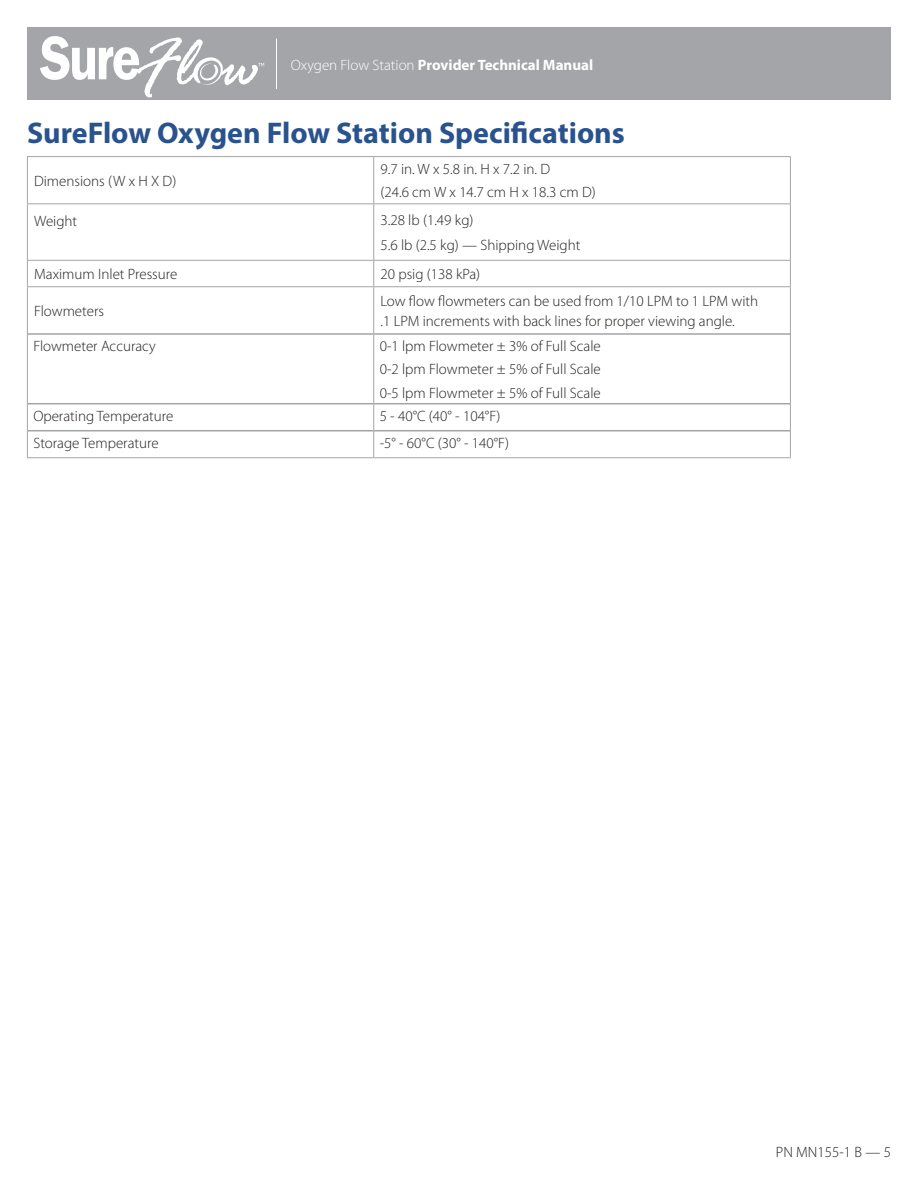
<style>
.page{position:relative;width:918px;height:1188px;background:#fff}
.page>*{position:absolute;margin:0;border:0;box-sizing:border-box;transform-origin:0 0}
.t1{font:700 30px "Myriad Pro";color:#29528e}
.t2{font:300 15px/23.2px "Myriad Pro";color:#231f20}
.t3{font:700 15px "Myriad Pro";color:#fff}
.s1{font-weight:300}
</style>
<div class="page">
<div style="left:27px;top:28px;width:864px;height:72px;background:#a4a5a9"></div>
<hr style="left:276px;top:39px;width:1px;height:50px;background:#fff">
<svg style="left:40px;top:36px;width:224px;height:61px"></svg>
<hr style="left:27px;top:203px;width:347px;height:1px;background:#a4a5a9">
<hr style="left:374px;top:203px;width:417px;height:1px;background:#a4a5a9">
<hr style="left:27px;top:260px;width:347px;height:1px;background:#a4a5a9">
<hr style="left:374px;top:260px;width:417px;height:1px;background:#a4a5a9">
<hr style="left:27px;top:286px;width:347px;height:1px;background:#a4a5a9">
<hr style="left:374px;top:286px;width:417px;height:1px;background:#a4a5a9">
<hr style="left:28px;top:333px;width:345px;height:2px;background:#a4a5a9">
<hr style="left:374px;top:333px;width:416px;height:2px;background:#a4a5a9">
<hr style="left:28px;top:403px;width:345px;height:1px;background:#a4a5a9">
<hr style="left:374px;top:403px;width:416px;height:1px;background:#a4a5a9">
<hr style="left:28px;top:430px;width:345px;height:1px;background:#a4a5a9">
<hr style="left:374px;top:430px;width:416px;height:1px;background:#a4a5a9">
<hr style="left:27px;top:156px;width:347px;height:1px;background:#a4a5a9">
<hr style="left:27px;top:157px;width:1px;height:46px;background:#a4a5a9">
<hr style="left:374px;top:156px;width:417px;height:1px;background:#a4a5a9">
<hr style="left:373px;top:157px;width:1px;height:46px;background:#a4a5a9">
<hr style="left:790px;top:157px;width:1px;height:46px;background:#a4a5a9">
<hr style="left:27px;top:204px;width:1px;height:56px;background:#a4a5a9">
<hr style="left:373px;top:204px;width:1px;height:56px;background:#a4a5a9">
<hr style="left:790px;top:204px;width:1px;height:56px;background:#a4a5a9">
<svg style="left:27px;top:261px;width:1px;height:25px"></svg>
<svg style="left:373px;top:261px;width:1px;height:25px"></svg>
<svg style="left:790px;top:261px;width:1px;height:25px"></svg>
<hr style="left:27px;top:287px;width:1px;height:47px;background:#a4a5a9">
<hr style="left:373px;top:287px;width:1px;height:47px;background:#a4a5a9">
<hr style="left:790px;top:287px;width:1px;height:47px;background:#a4a5a9">
<hr style="left:27px;top:334px;width:1px;height:70px;background:#a4a5a9">
<hr style="left:373px;top:334px;width:1px;height:70px;background:#a4a5a9">
<hr style="left:790px;top:334px;width:1px;height:70px;background:#a4a5a9">
<svg style="left:27px;top:404px;width:1px;height:53px"></svg>
<svg style="left:373px;top:404px;width:1px;height:53px"></svg>
<svg style="left:790px;top:404px;width:1px;height:53px"></svg>
<hr style="left:27px;top:457px;width:347px;height:1px;background:#a4a5a9">
<hr style="left:374px;top:457px;width:417px;height:1px;background:#a4a5a9">
<p class="t3" style="left:291px;top:55px;width:304px"><span class="s1">Oxygen Flow Station</span> Provider Technical Manual</p>
<p class="t1" style="left:27px;top:114px;width:599px">SureFlow Oxygen Flow Station Specifications</p>
<p class="t2" style="left:34px;top:169px;width:144px">Dimensions (W x H X D)</p>
<p class="t2" style="left:380px;top:158px;width:217px">9.7 in. W x 5.8 in. H x 7.2 in. D<br>(24.6 cm W x 14.7 cm H x 18.3 cm D)</p>
<p class="t2" style="left:34px;top:210px;width:45px">Weight</p>
<p class="t2" style="left:380px;top:208px;width:201px;line-height:24.8px">3.28 lb (1.49 kg)<br>5.6 lb (2.5 kg) — Shipping Weight</p>
<p class="t2" style="left:34px;top:263px;width:145px">Maximum Inlet Pressure</p>
<p class="t2" style="left:380px;top:263px;width:101px">20 psig (138 kPa)</p>
<p class="t2" style="left:34px;top:299px;width:71px">Flowmeters</p>
<p class="t2" style="left:380px;top:292px;width:379px;line-height:19.5px">Low flow flowmeters can be used from 1/10 LPM to 1 LPM with .1 LPM increments with back lines for proper viewing angle.</p>
<p class="t2" style="left:33px;top:335px;width:124px">Flowmeter Accuracy</p>
<p class="t2" style="left:380px;top:335px;width:223px;text-align:justify">0-1 lpm Flowmeter ± 3% of Full Scale 0-2 lpm Flowmeter ± 5% of Full Scale 0-5 lpm Flowmeter ± 5% of Full Scale</p>
<p class="t2" style="left:33px;top:405px;width:141px">Operating Temperature</p>
<p class="t2" style="left:380px;top:405px;width:122px">5 - 40°C (40° - 104°F)</p>
<p class="t2" style="left:33px;top:432px;width:127px">Storage Temperature</p>
<p class="t2" style="left:380px;top:432px;width:131px">-5° - 60°C (30° - 140°F)</p>
<p class="t2" style="left:776px;top:1141px;width:117px">PN MN155-1 B — 5</p>
</div>
